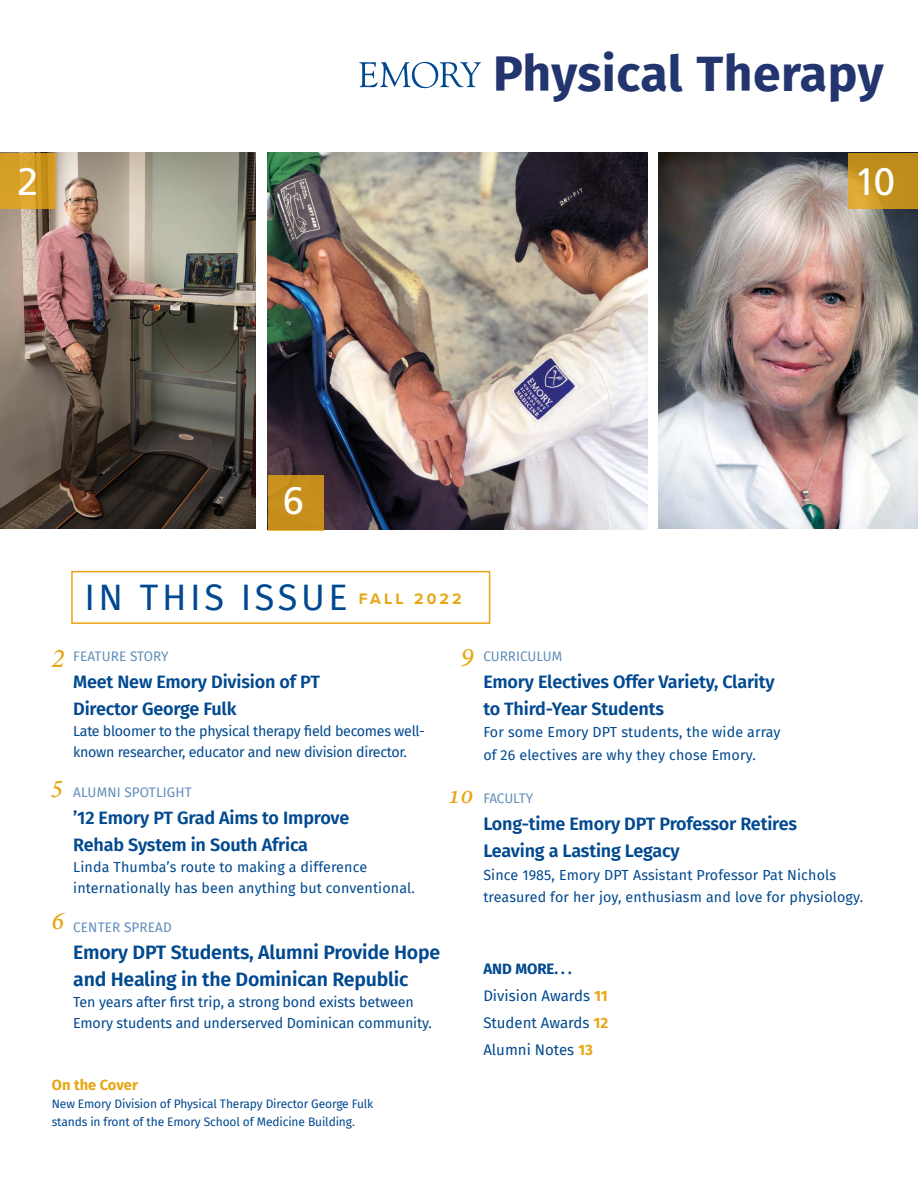
<style>
.page{position:relative;width:918px;height:1188px;background:#fff}
.page>*{position:absolute;margin:0;border:0;box-sizing:border-box;transform-origin:0 0}
.t1{font:700 49.8px "Fira Sans";letter-spacing:.005em;color:#23356f}
.t2{font:38.25px "Frutiger LT Std";color:#fff}
.t3{font:36px "Fira Sans";letter-spacing:.1em;color:#004990}
.t4{font:italic 500 27px "Minion Pro";color:#e7a614}
.t5{font:600 19.5px/27px "Fira Sans";letter-spacing:-.01em;color:#004990}
.t6{font:600 18px/27px "Fira Sans";letter-spacing:-.01em;color:#004990}
.t7{font:700 15.75px "Proxima Nova";letter-spacing:.2em;color:#e7a614}
.t8{font:15px/27px "Fira Sans";color:#004990}
.t9{font:700 14.7px "Fira Sans";color:#e7a614}
.t10{font:14.25px/21px "Fira Sans";color:#004990}
.t11{font:14.25px/21px "Fira Sans";letter-spacing:-.02em;color:#004990}
.t12{font:13.5px "Fira Sans";letter-spacing:.01em;color:#628ebb}
.t13{font:13.5px "Fira Sans";letter-spacing:-.01em;color:#628ebb}
.t14{font:12px/18px "Fira Sans";letter-spacing:-.01em;color:#004990}
.s1{font-weight:700}
.s2{font-weight:700;color:#e7a614}
</style>
<div class="page">
<img style="left:658px;top:153px;width:260px;height:375px">
<img style="left:267px;top:153px;width:380px;height:376px">
<svg style="left:848px;top:153px;width:70px;height:56px;background:#c5931f"></svg>
<img style="left:0;top:153px;width:256px;height:375px">
<svg style="left:0;top:153px;width:55px;height:56px;background:#d49d25"></svg>
<div style="left:268px;top:475px;width:55px;height:56px;background:#c78f1c"></div>
<div style="left:71px;top:571px;width:419px;height:53px;border:2px solid #e7a614"></div>
<svg style="left:359px;top:61px;width:122px;height:27px"></svg>
<h1 class="t1" style="left:493px;top:32px;width:392px">Physical Therapy</h1>
<h2 class="t2" style="left:17px;top:159px;width:23px">2</h2>
<h2 class="t2" style="left:854px;top:159px;width:42px">10</h2>
<h2 class="t2" style="left:283px;top:479px;width:23px">6</h2>
<h3 class="t3" style="left:84px;top:570px;width:265px">IN THIS ISSUE</h3>
<p class="t7" style="left:359px;top:587px;width:104px">FALL 2022</p>
<h3 class="t4" style="left:52px;top:639px;width:14px">2</h3>
<h3 class="t4" style="left:52px;top:765px;width:14px">5</h3>
<h3 class="t4" style="left:52px;top:902px;width:14px">6</h3>
<p class="t12" style="left:73px;top:646px;width:97px">FEATURE STORY</p>
<p class="t6" style="left:73px;top:667px;width:248px">Meet New Emory Division of PT<br>Director George Fulk</p>
<p class="t11" style="left:73px;top:720px;width:353px">Late bloomer to the physical therapy field becomes well&shy;known researcher, educator and new division director.</p>
<p class="t12" style="left:73px;top:782px;width:120px">ALUMNI SPOTLIGHT</p>
<p class="t6" style="left:73px;top:804px;width:278px">’12 Emory PT Grad Aims to Improve<br>Rehab System in South Africa</p>
<p class="t10" style="left:73px;top:857px;width:343px">Linda Thumba’s route to making a difference internationally has been anything but conventional.</p>
<p class="t12" style="left:73px;top:917px;width:100px">CENTER SPREAD</p>
<h3 class="t5" style="left:73px;top:938px;width:369px">Emory DPT Students, Alumni Provide Hope and Healing in the Dominican Republic</h3>
<p class="t10" style="left:73px;top:992px;width:360px">Ten years after first trip, a strong bond exists between<br>Emory students and underserved Dominican community.</p>
<p class="t9" style="left:52px;top:1072px;width:88px">On the Cover</p>
<p class="t14" style="left:52px;top:1094px;width:323px">New Emory Division of Physical Therapy Director George Fulk stands in front of the Emory School of Medicine Building.</p>
<h3 class="t4" style="left:460px;top:639px;width:14px">9</h3>
<h3 class="t4" style="left:448px;top:776px;width:27px">10</h3>
<p class="t12" style="left:483px;top:646px;width:80px">CURRICULUM</p>
<p class="t6" style="left:483px;top:667px;width:293px">Emory Electives Offer Variety, Clarity to Third-Year Students</p>
<p class="t10" style="left:483px;top:721px;width:299px;line-height:22.5px">For some Emory DPT students, the wide array of 26 electives are why they chose Emory.</p>
<p class="t13" style="left:483px;top:788px;width:51px">FACULTY</p>
<p class="t6" style="left:483px;top:810px;width:315px">Long-time Emory DPT Professor Retires<br>Leaving a Lasting Legacy</p>
<p class="t10" style="left:483px;top:863px;width:381px;line-height:22.5px">Since 1985, Emory DPT Assistant Professor Pat Nichols treasured for her joy, enthusiasm and love for physiology.</p>
<p class="t8" style="left:483px;top:955px;width:126px"><span class="s1">AND MORE. . .<br></span>Division Awards <span class="s2">11<br></span>Student Awards <span class="s2">12<br></span>Alumni Notes <span class="s2">13</span></p>
</div>
